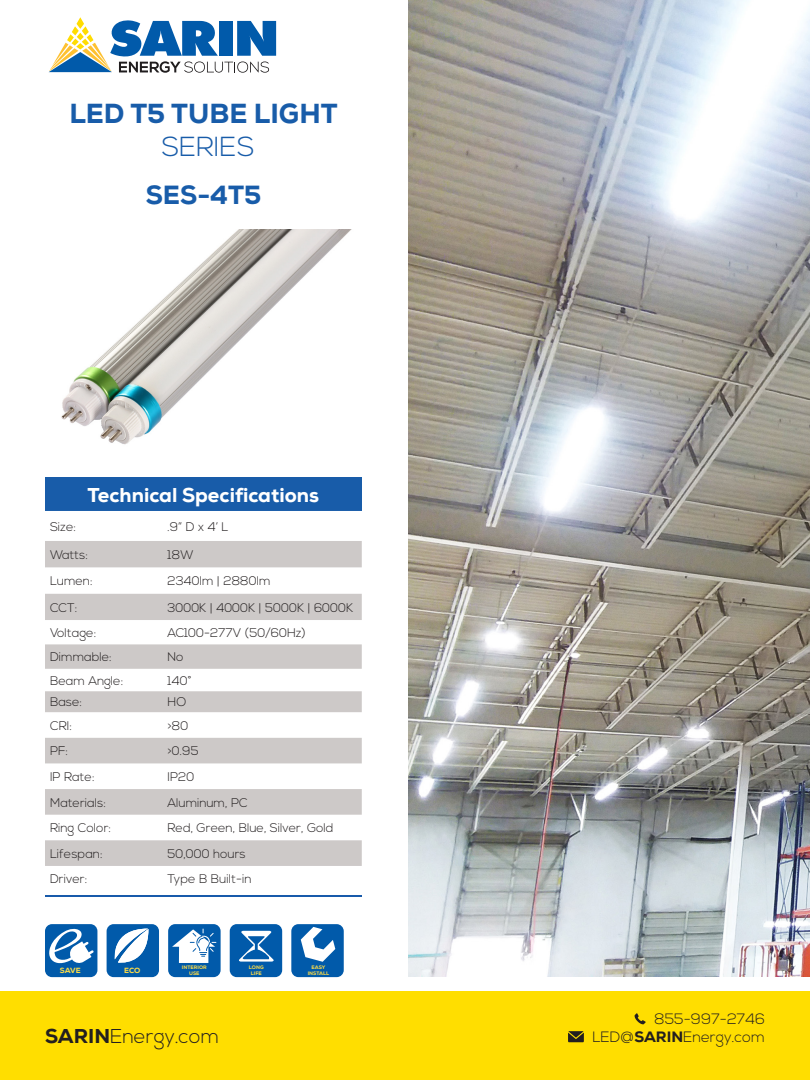
<style>
.page{position:relative;width:810px;height:1080px;background:#fff}
.page>*{position:absolute;margin:0;border:0;box-sizing:border-box;transform-origin:0 0}
.t1{font:800 27.5px "Nexa";color:#185ca9}
.t2{font:300 27.5px "Nexa";color:#185ca9}
.t3{font:800 26.25px "Nexa";color:#185ca9}
.t4{font:800 20px "Nexa";color:#fff}
.t5{font:300 20px "Nexa";color:#231f20}
.t6{font:300 15px/18px "Nexa";color:#231f20;text-align:right}
.t7{font:300 12.5px "Nexa";color:#231f20}
.t8{font:800 7.5px "Nexa";color:#fcdd48}
.t9{font:800 7.5px "Nexa";color:#fcdb48}
.t10{font:800 5px "Nexa";color:#fcdb48}
.s1{font-weight:800}
</style>
<div class="page">
<div style="left:107px;top:924px;width:52px;height:53px;background:#015aaa;border-radius:7px"></div>
<svg style="left:114px;top:929px;width:34px;height:34px"></svg>
<div style="left:45px;top:924px;width:52px;height:53px;background:#015aaa;border-radius:7px"></div>
<svg style="left:49px;top:928px;width:45px;height:36px"></svg>
<div style="left:291px;top:924px;width:53px;height:53px;background:#015aaa;border-radius:7px"></div>
<svg style="left:301px;top:927px;width:34px;height:35px"></svg>
<div style="left:230px;top:924px;width:52px;height:53px;background:#015aaa;border-radius:7px"></div>
<svg style="left:239px;top:931px;width:35px;height:31px"></svg>
<div style="left:168px;top:924px;width:53px;height:53px;background:#015aaa;border-radius:7px"></div>
<svg style="left:172px;top:929px;width:44px;height:34px"></svg>
<div style="left:0;top:991px;width:810px;height:89px;background:#ffde00"></div>
<svg style="left:49px;top:17px;width:227px;height:56px"></svg>
<svg style="left:568px;top:1031px;width:16px;height:11px"></svg>
<svg style="left:635px;top:1013px;width:11px;height:11px"></svg>
<img style="left:409px;top:0;width:401px;height:977px">
<div style="left:45px;top:477px;width:317px;height:34px;background:#185ca9"></div>
<svg style="left:45px;top:541px;width:317px;height:325px;fill:#cdc9c8"></svg>
<hr style="left:45px;top:895px;width:317px;height:2px;background:#185aaa">
<img style="left:61px;top:230px;width:290px;height:215px">
<p class="t1" style="left:69px;top:96px;width:270px">LED T5 TUBE LIGHT</p>
<p class="t2" style="left:162px;top:130px;width:94px">SERIES</p>
<p class="t3" style="left:146px;top:178px;width:117px">SES-4T5</p>
<p class="t4" style="left:88px;top:483px;width:233px">Technical Specifications</p>
<p class="t7" style="left:50px;top:519px;width:28px">Size:</p>
<p class="t7" style="left:168px;top:519px;width:63px">.9” D x 4’ L</p>
<p class="t7" style="left:50px;top:547px;width:40px">Watts:</p>
<p class="t7" style="left:168px;top:547px;width:27px">18W</p>
<p class="t7" style="left:50px;top:574px;width:44px">Lumen:</p>
<p class="t7" style="left:168px;top:574px;width:105px">2340lm | 2880lm</p>
<p class="t7" style="left:50px;top:600px;width:29px">CCT:</p>
<p class="t7" style="left:168px;top:600px;width:187px">3000K | 4000K | 5000K | 6000K</p>
<p class="t7" style="left:50px;top:625px;width:48px">Voltage:</p>
<p class="t7" style="left:168px;top:625px;width:140px">AC100-277V (50/60Hz)</p>
<p class="t7" style="left:50px;top:650px;width:63px">Dimmable:</p>
<p class="t7" style="left:168px;top:650px;width:18px">No</p>
<p class="t7" style="left:50px;top:673px;width:75px">Beam Angle:</p>
<p class="t7" style="left:168px;top:673px;width:26px">140°</p>
<p class="t7" style="left:50px;top:695px;width:34px">Base:</p>
<p class="t7" style="left:168px;top:695px;width:20px">HO</p>
<p class="t7" style="left:50px;top:718px;width:24px">CRI:</p>
<p class="t7" style="left:168px;top:718px;width:22px">&gt;80</p>
<p class="t7" style="left:50px;top:744px;width:20px">PF:</p>
<p class="t7" style="left:168px;top:744px;width:33px">&gt;0.95</p>
<p class="t7" style="left:50px;top:769px;width:46px">IP Rate:</p>
<p class="t7" style="left:168px;top:769px;width:28px">IP20</p>
<p class="t7" style="left:50px;top:795px;width:58px">Materials:</p>
<p class="t7" style="left:168px;top:795px;width:82px">Aluminum, PC</p>
<p class="t7" style="left:50px;top:821px;width:63px">Ring Color:</p>
<p class="t7" style="left:168px;top:821px;width:168px">Red, Green, Blue, Silver, Gold</p>
<p class="t7" style="left:50px;top:846px;width:54px">Lifespan:</p>
<p class="t7" style="left:168px;top:846px;width:80px">50,000 hours</p>
<p class="t7" style="left:50px;top:872px;width:39px">Driver:</p>
<p class="t7" style="left:168px;top:872px;width:86px">Type B Built-in</p>
<p class="t8" style="left:60px;top:965px;width:22px">SAVE</p>
<p class="t9" style="left:124px;top:965px;width:18px">ECO</p>
<p class="t10" style="left:182px;top:964px;width:26px">INTERIOR</p>
<p class="t10" style="left:189px;top:970px;width:12px">USE</p>
<p class="t10" style="left:249px;top:964px;width:16px">LONG</p>
<p class="t10" style="left:251px;top:970px;width:12px">LIFE</p>
<p class="t10" style="left:312px;top:964px;width:15px">EASY</p>
<p class="t10" style="left:308px;top:970px;width:23px">INSTALL</p>
<h3 class="t5" style="left:45px;top:1024px;width:176px"><span class="s1">SARIN</span>Energy.com</h3>
<p class="t6" style="left:592px;top:1011px;width:174px">855-997-2746<br>LED@<span class="s1">SARIN</span>Energy.com</p>
</div>
